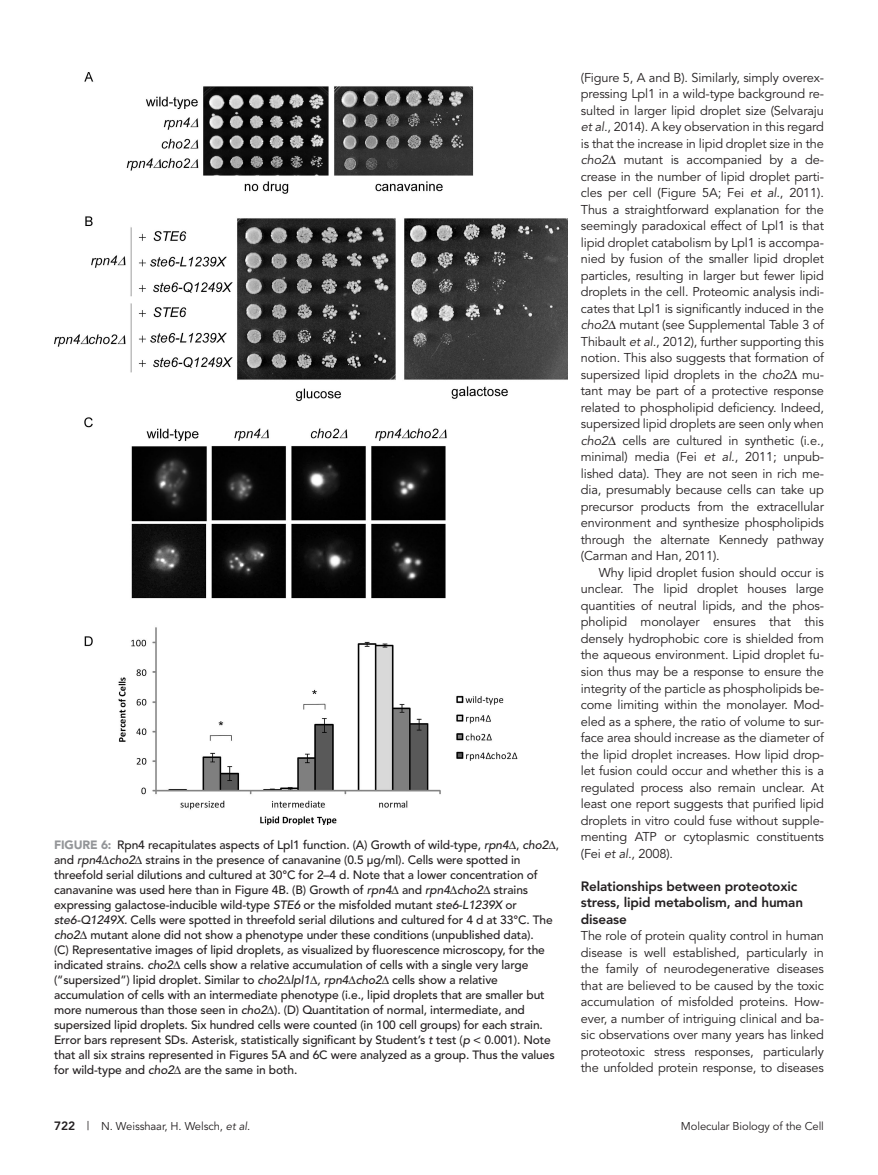
<style>
.page{position:relative;width:878px;height:1175px;background:#fff}
.page>*{position:absolute;margin:0;border:0;box-sizing:border-box;transform-origin:0 0}
.t1{font:800 13.5px/16.5px "Avenir";letter-spacing:-.01em;color:#231f20}
.ParaFL{font:12.75px/16.5px "Avenir";letter-spacing:-.01em;color:#231f20;text-align:justify}
.Para{font:12.75px/16.5px "Avenir";letter-spacing:-.01em;color:#231f20;text-align:justify}
.FigCaption{font:500 12px/15px "Avenir";letter-spacing:-.01em;color:#231f20}
.t2{font:11.25px "Avenir";letter-spacing:-.01em;color:#231f20}
.s1{font-weight:900;color:#939598}
.s2{font-style:italic}
.s3{font-weight:800;font-size:12px}
.s4{font-size:12px}
</style>
<div class="page">
<img style="left:54px;top:72px;width:513px;height:752px">
<p class="FigCaption" style="left:54px;top:837px;width:506px"><span class="s1">FIGURE 6:</span> Rpn4 recapitulates aspects of Lpl1 function. (A) Growth of wild-type, <span class="s2">rpn4</span> , <span class="s2">cho2</span> , and <span class="s2">rpn4 cho2</span> strains in the presence of canavanine (0.5 µg/ml). Cells were spotted in threefold serial dilutions and cultured at 30°C for 2–4 d. Note that a lower concentration of canavanine was used here than in Figure 4B. (B) Growth of <span class="s2">rpn4</span> and <span class="s2">rpn4 cho2</span> strains expressing galactose-inducible wild-type <span class="s2">STE6</span> or the misfolded mutant <span class="s2">ste6-L1239X</span> or <span class="s2">ste6-Q1249X.</span> Cells were spotted in threefold serial dilutions and cultured for 4 d at 33°C. The <span class="s2">cho2</span> mutant alone did not show a phenotype under these conditions (unpublished data).<br>(C) Representative images of lipid droplets, as visualized by fluorescence microscopy, for the indicated strains. <span class="s2">cho2</span> cells show a relative accumulation of cells with a single very large (“supersized”) lipid droplet. Similar to <span class="s2">cho2 lpl1 , rpn4 cho2</span> cells show a relative accumulation of cells with an intermediate phenotype (i.e., lipid droplets that are smaller but more numerous than those seen in <span class="s2">cho2</span> ). (D) Quantitation of normal, intermediate, and supersized lipid droplets. Six hundred cells were counted (in 100 cell groups) for each strain.<br>Error bars represent SDs. Asterisk, statistically significant by Student’s <span class="s2">t</span> test (<span class="s2">p</span> &lt; 0.001). Note that all six strains represented in Figures 5A and 6C were analyzed as a group. Thus the values for wild-type and <span class="s2">cho2</span> are the same in both.</p>
<p class="ParaFL" style="left:580px;top:69px;width:245px">(Figure 5, A and B). Similarly, simply overex&shy;pressing Lpl1 in a wild-type background re&shy;sulted in larger lipid droplet size (Selvaraju <span class="s2">et al.</span>, 2014). A key observation in this regard is that the increase in lipid droplet size in the <span class="s2">cho2</span> mutant is accompanied by a de&shy;crease in the number of lipid droplet parti&shy;cles per cell (Figure 5A; Fei <span class="s2">et al.</span>, 2011).<br>Thus a straightforward explanation for the seemingly paradoxical effect of Lpl1 is that lipid droplet catabolism by Lpl1 is accompa&shy;nied by fusion of the smaller lipid droplet particles, resulting in larger but fewer lipid droplets in the cell. Proteomic analysis indi&shy;cates that Lpl1 is significantly induced in the <span class="s2">cho2</span> mutant (see Supplemental Table 3 of Thibault <span class="s2">et al.</span>, 2012), further supporting this notion. This also suggests that formation of supersized lipid droplets in the <span class="s2">cho2</span> mu&shy;tant may be part of a protective response related to phospholipid deficiency. Indeed, supersized lipid droplets are seen only when <span class="s2">cho2</span> cells are cultured in synthetic (i.e., minimal) media (Fei <span class="s2">et al.</span>, 2011; unpub&shy;lished data). They are not seen in rich me&shy;dia, presumably because cells can take up precursor products from the extracellular environment and synthesize phospholipids through the alternate Kennedy pathway (Carman and Han, 2011).</p>
<p class="Para" style="left:580px;top:564px;width:245px;text-indent:18px">Why lipid droplet fusion should occur is unclear. The lipid droplet houses large quantities of neutral lipids, and the phos&shy;pholipid monolayer ensures that this densely hydrophobic core is shielded from the aqueous environment. Lipid droplet fu&shy;sion thus may be a response to ensure the integrity of the particle as phospholipids be&shy;come limiting within the monolayer. Mod&shy;eled as a sphere, the ratio of volume to sur&shy;face area should increase as the diameter of the lipid droplet increases. How lipid drop&shy;let fusion could occur and whether this is a regulated process also remain unclear. At least one report suggests that purified lipid droplets in vitro could fuse without supple&shy;menting ATP or cytoplasmic constituents (Fei <span class="s2">et al.</span>, 2008).</p>
<h2 class="t1" style="left:580px;top:877px;width:224px">Relationships between proteotoxic stress, lipid metabolism, and human disease</h2>
<p class="ParaFL" style="left:580px;top:927px;width:245px">The role of protein quality control in human disease is well established, particularly in the family of neurodegenerative diseases that are believed to be caused by the toxic accumulation of misfolded proteins. How&shy;ever, a number of intriguing clinical and ba&shy;sic observations over many years has linked proteotoxic stress responses, particularly the unfolded protein response, to diseases</p>
<p class="t2" style="left:54px;top:1119px;width:197px"><span class="s3">722</span> <span class="s4">|</span> N. Weisshaar, H. Welsch, <span class="s2">et al</span>.</p>
<p class="t2" style="left:681px;top:1119px;width:144px">Molecular Biology of the Cell</p>
</div>
